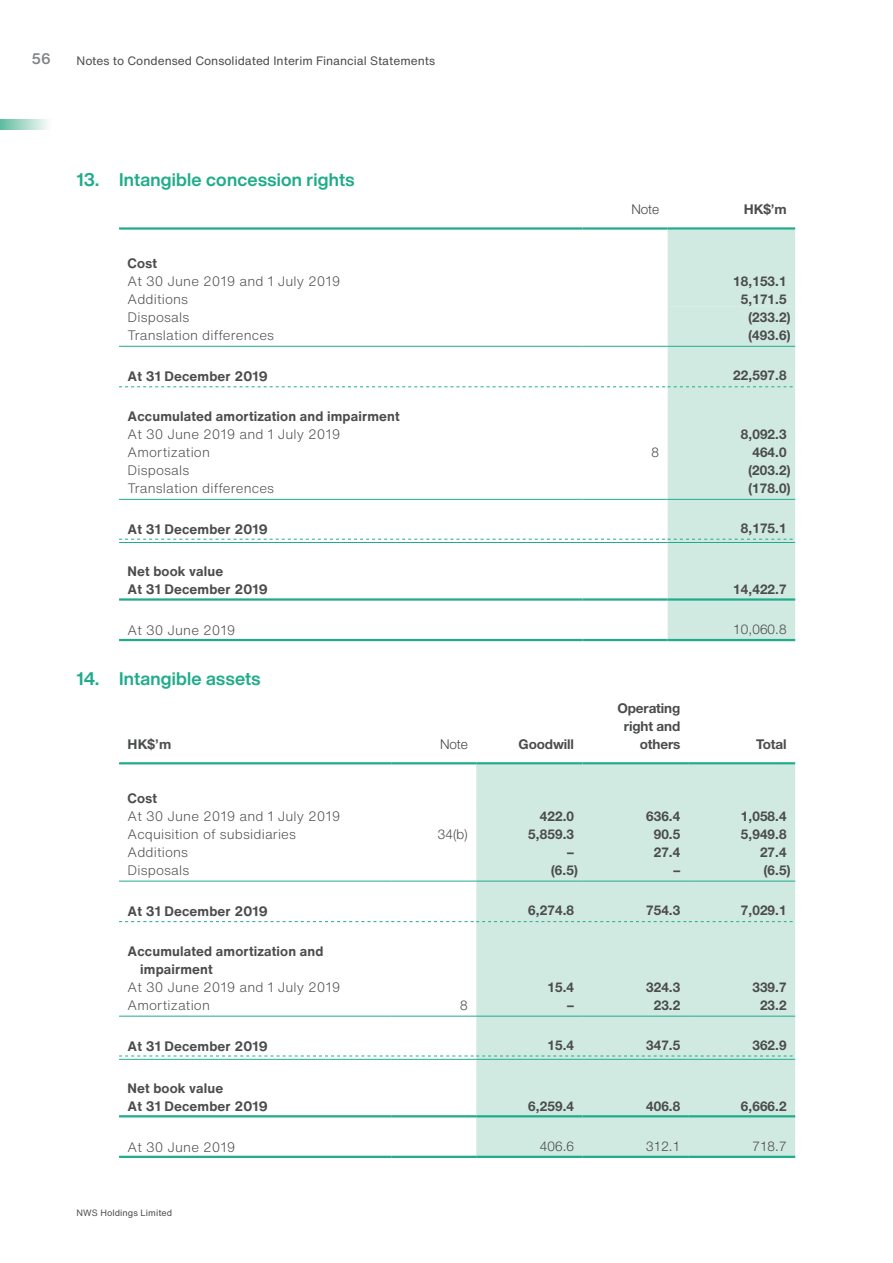
<style>
.page{position:relative;width:893px;height:1263px;background:#fff}
.page>*{position:absolute;margin:0;border:0;box-sizing:border-box;transform-origin:0 0}
._01_H1{font:700 18px "Helvetica Now Display";letter-spacing:.015em;color:#20ac8b}
.t1{font:500 15px "Helvetica Now Text";color:#808285}
._50_Table_txt{font:300 13.5px "Helvetica Now Text";letter-spacing:.01em;color:#4b4c4d}
._50_Table_txt-2{font:700 13.5px "Helvetica Neue LT Std";letter-spacing:.01em;color:#4b4c4d}
._50_Table_txt-3{font:700 13.5px/18px "Helvetica Now Text";letter-spacing:.01em;color:#4b4c4d}
._50a_Table_txt_Head{font:700 13.5px "Helvetica Neue LT Std";letter-spacing:-.01em;color:#4b4c4d}
._50_Table_txt-4{font:300 13.5px "Helvetica Neue LT Std";letter-spacing:.01em;color:#4b4c4d}
._50a_Table_txt_Head-2{font:300 13.5px "Helvetica Neue LT Std";letter-spacing:-.01em;color:#4b4c4d}
.t2{font:12px "Helvetica Now Text";color:#4b4c4d}
.t3{font:9px "Helvetica Now Text";letter-spacing:.005em;color:#4b4c4d}
</style>
<div class="page">
<svg style="left:0;top:119px;width:48px;height:11px"></svg>
<hr style="left:119px;top:227px;width:464px;height:3px;background:#20ac8b">
<hr style="left:583px;top:227px;width:85px;height:3px;background:#20ac8b">
<hr style="left:668px;top:227px;width:127px;height:3px;background:#20ac8b">
<svg style="left:119px;top:230px;width:676px;height:409px"></svg>
<hr style="left:668px;top:542px;width:127px;height:1px;background:#20ac8b">
<hr style="left:119px;top:598px;width:464px;height:3px;background:#20ac8b">
<hr style="left:583px;top:598px;width:85px;height:3px;background:#20ac8b">
<hr style="left:668px;top:598px;width:127px;height:3px;background:#20ac8b">
<hr style="left:119px;top:639px;width:464px;height:2px;background:#20ac8b">
<hr style="left:583px;top:639px;width:85px;height:2px;background:#20ac8b">
<hr style="left:668px;top:639px;width:127px;height:2px;background:#20ac8b">
<div style="left:476px;top:764px;width:319px;height:41px;background:#d1eae1"></div>
<div style="left:476px;top:805px;width:319px;height:351px;background:#d1eae1"></div>
<hr style="left:119px;top:762px;width:272px;height:2px;background:#20ac8b">
<hr style="left:391px;top:762px;width:85px;height:2px;background:#20ac8b">
<hr style="left:476px;top:762px;width:107px;height:2px;background:#20ac8b">
<hr style="left:583px;top:762px;width:106px;height:2px;background:#20ac8b">
<hr style="left:689px;top:762px;width:106px;height:2px;background:#20ac8b">
<hr style="left:119px;top:881px;width:272px;height:1px;background:#20ac8b">
<hr style="left:391px;top:881px;width:85px;height:1px;background:#20ac8b">
<hr style="left:476px;top:881px;width:107px;height:1px;background:#20ac8b">
<hr style="left:583px;top:881px;width:106px;height:1px;background:#20ac8b">
<hr style="left:689px;top:881px;width:106px;height:1px;background:#20ac8b">
<svg style="left:119px;top:921px;width:674px;height:1px"></svg>
<hr style="left:119px;top:1016px;width:272px;height:1px;background:#20ac8b">
<hr style="left:391px;top:1016px;width:85px;height:1px;background:#20ac8b">
<hr style="left:476px;top:1016px;width:107px;height:1px;background:#20ac8b">
<hr style="left:583px;top:1016px;width:106px;height:1px;background:#20ac8b">
<hr style="left:689px;top:1016px;width:106px;height:1px;background:#20ac8b">
<hr style="left:119px;top:1059px;width:272px;height:1px;background:#20ac8b">
<hr style="left:391px;top:1059px;width:85px;height:1px;background:#20ac8b">
<hr style="left:476px;top:1059px;width:107px;height:1px;background:#20ac8b">
<hr style="left:583px;top:1059px;width:106px;height:1px;background:#20ac8b">
<svg style="left:119px;top:1055px;width:674px;height:1px"></svg>
<hr style="left:689px;top:1059px;width:106px;height:1px;background:#20ac8b">
<hr style="left:119px;top:1115px;width:272px;height:2px;background:#20ac8b">
<hr style="left:391px;top:1115px;width:85px;height:2px;background:#20ac8b">
<hr style="left:476px;top:1115px;width:107px;height:2px;background:#20ac8b">
<hr style="left:583px;top:1115px;width:106px;height:2px;background:#20ac8b">
<hr style="left:689px;top:1115px;width:106px;height:2px;background:#20ac8b">
<hr style="left:119px;top:1156px;width:272px;height:2px;background:#20ac8b">
<hr style="left:391px;top:1156px;width:85px;height:2px;background:#20ac8b">
<hr style="left:476px;top:1156px;width:107px;height:2px;background:#20ac8b">
<hr style="left:583px;top:1156px;width:106px;height:2px;background:#20ac8b">
<hr style="left:689px;top:1156px;width:106px;height:2px;background:#20ac8b">
<p class="t1" style="left:31px;top:48px;width:21px">56</p>
<p class="t2" style="left:77px;top:51px;width:360px">Notes to Condensed Consolidated Interim Financial Statements</p>
<p class="_01_H1" style="left:77px;top:167px;width:279px">13. Intangible concession rights</p>
<p class="_50a_Table_txt_Head-2" style="left:631px;top:201px;width:29px">Note</p>
<p class="_50a_Table_txt_Head" style="left:744px;top:201px;width:44px">HK$’m</p>
<p class="_50_Table_txt-3" style="left:128px;top:254px;width:31px">Cost</p>
<p class="_50_Table_txt" style="left:128px;top:271px;width:214px">At 30 June 2019 and 1 July 2019</p>
<p class="_50_Table_txt-2" style="left:733px;top:273px;width:55px">18,153.1</p>
<p class="_50_Table_txt" style="left:128px;top:289px;width:62px">Additions</p>
<p class="_50_Table_txt-2" style="left:741px;top:291px;width:47px">5,171.5</p>
<p class="_50_Table_txt" style="left:128px;top:307px;width:63px">Disposals</p>
<p class="_50_Table_txt-2" style="left:748px;top:309px;width:44px">(233.2)</p>
<p class="_50_Table_txt" style="left:128px;top:325px;width:148px">Translation differences</p>
<p class="_50_Table_txt-2" style="left:748px;top:327px;width:44px">(493.6)</p>
<p class="_50_Table_txt-3" style="left:128px;top:367px;width:142px">At 31 December 2019</p>
<p class="_50_Table_txt-2" style="left:733px;top:367px;width:55px">22,597.8</p>
<p class="_50_Table_txt-3" style="left:128px;top:407px;width:274px">Accumulated amortization and impairment</p>
<p class="_50_Table_txt" style="left:128px;top:424px;width:214px">At 30 June 2019 and 1 July 2019</p>
<p class="_50_Table_txt-2" style="left:741px;top:426px;width:47px">8,092.3</p>
<p class="_50_Table_txt" style="left:128px;top:442px;width:84px">Amortization</p>
<p class="_50_Table_txt-4" style="left:652px;top:444px;width:9px">8</p>
<p class="_50_Table_txt-2" style="left:752px;top:444px;width:36px">464.0</p>
<p class="_50_Table_txt" style="left:128px;top:460px;width:63px">Disposals</p>
<p class="_50_Table_txt-2" style="left:748px;top:462px;width:44px">(203.2)</p>
<p class="_50_Table_txt" style="left:128px;top:478px;width:148px">Translation differences</p>
<p class="_50_Table_txt-2" style="left:748px;top:480px;width:44px">(178.0)</p>
<p class="_50_Table_txt-3" style="left:128px;top:520px;width:142px">At 31 December 2019</p>
<p class="_50_Table_txt-2" style="left:741px;top:520px;width:47px">8,175.1</p>
<p class="_50_Table_txt-3" style="left:128px;top:562px;width:97px">Net book value</p>
<p class="_50_Table_txt-3" style="left:128px;top:580px;width:142px">At 31 December 2019</p>
<p class="_50_Table_txt-2" style="left:733px;top:581px;width:55px">14,422.7</p>
<p class="_50_Table_txt" style="left:128px;top:620px;width:109px">At 30 June 2019</p>
<p class="_50_Table_txt-4" style="left:733px;top:621px;width:55px">10,060.8</p>
<p class="_01_H1" style="left:77px;top:666px;width:185px">14. Intangible assets</p>
<p class="_50_Table_txt-2" style="left:128px;top:736px;width:45px">HK$’m</p>
<p class="_50a_Table_txt_Head-2" style="left:440px;top:736px;width:29px">Note</p>
<p class="_50a_Table_txt_Head" style="left:519px;top:736px;width:57px">Goodwill</p>
<p class="_50a_Table_txt_Head" style="left:617px;top:700px;width:64px">Operating</p>
<p class="_50a_Table_txt_Head" style="left:624px;top:718px;width:58px">right and</p>
<p class="_50a_Table_txt_Head" style="left:640px;top:736px;width:42px">others</p>
<p class="_50a_Table_txt_Head" style="left:756px;top:736px;width:32px">Total</p>
<p class="_50_Table_txt-3" style="left:128px;top:789px;width:31px">Cost</p>
<p class="_50_Table_txt" style="left:128px;top:806px;width:214px">At 30 June 2019 and 1 July 2019</p>
<p class="_50_Table_txt-2" style="left:540px;top:807px;width:36px">422.0</p>
<p class="_50_Table_txt-2" style="left:646px;top:807px;width:36px">636.4</p>
<p class="_50_Table_txt-2" style="left:741px;top:807px;width:47px">1,058.4</p>
<p class="_50_Table_txt" style="left:128px;top:824px;width:170px">Acquisition of subsidiaries</p>
<p class="_50_Table_txt-4" style="left:438px;top:826px;width:31px">34(b)</p>
<p class="_50_Table_txt-2" style="left:528px;top:825px;width:47px">5,859.3</p>
<p class="_50_Table_txt-2" style="left:654px;top:825px;width:28px">90.5</p>
<p class="_50_Table_txt-2" style="left:741px;top:825px;width:47px">5,949.8</p>
<p class="_50_Table_txt" style="left:128px;top:842px;width:62px">Additions</p>
<p class="_50_Table_txt-2" style="left:567px;top:843px;width:8px">–</p>
<p class="_50_Table_txt-2" style="left:654px;top:843px;width:28px">27.4</p>
<p class="_50_Table_txt-2" style="left:760px;top:843px;width:28px">27.4</p>
<p class="_50_Table_txt" style="left:128px;top:860px;width:63px">Disposals</p>
<p class="_50_Table_txt-2" style="left:551px;top:861px;width:29px">(6.5)</p>
<p class="_50_Table_txt-2" style="left:674px;top:861px;width:8px">–</p>
<p class="_50_Table_txt-2" style="left:763px;top:861px;width:29px">(6.5)</p>
<p class="_50_Table_txt-3" style="left:128px;top:901px;width:142px">At 31 December 2019</p>
<p class="_50_Table_txt-2" style="left:528px;top:902px;width:47px">6,274.8</p>
<p class="_50_Table_txt-2" style="left:646px;top:902px;width:36px">754.3</p>
<p class="_50_Table_txt-2" style="left:741px;top:902px;width:47px">7,029.1</p>
<p class="_50_Table_txt-3" style="left:140px;top:942px;width:185px;text-indent:-13px">Accumulated amortization and impairment</p>
<p class="_50_Table_txt" style="left:128px;top:977px;width:214px">At 30 June 2019 and 1 July 2019</p>
<p class="_50_Table_txt-2" style="left:547px;top:978px;width:28px">15.4</p>
<p class="_50_Table_txt-2" style="left:646px;top:978px;width:36px">324.3</p>
<p class="_50_Table_txt-2" style="left:752px;top:978px;width:36px">339.7</p>
<p class="_50_Table_txt" style="left:128px;top:995px;width:84px">Amortization</p>
<p class="_50_Table_txt-4" style="left:460px;top:997px;width:9px">8</p>
<p class="_50_Table_txt-2" style="left:567px;top:996px;width:8px">–</p>
<p class="_50_Table_txt-2" style="left:654px;top:996px;width:28px">23.2</p>
<p class="_50_Table_txt-2" style="left:760px;top:996px;width:28px">23.2</p>
<p class="_50_Table_txt-3" style="left:128px;top:1036px;width:142px">At 31 December 2019</p>
<p class="_50_Table_txt-2" style="left:547px;top:1037px;width:28px">15.4</p>
<p class="_50_Table_txt-2" style="left:646px;top:1037px;width:36px">347.5</p>
<p class="_50_Table_txt-2" style="left:752px;top:1037px;width:36px">362.9</p>
<p class="_50_Table_txt-3" style="left:128px;top:1079px;width:97px">Net book value</p>
<p class="_50_Table_txt-3" style="left:128px;top:1097px;width:142px">At 31 December 2019</p>
<p class="_50_Table_txt-2" style="left:528px;top:1097px;width:47px">6,259.4</p>
<p class="_50_Table_txt-2" style="left:646px;top:1097px;width:36px">406.8</p>
<p class="_50_Table_txt-2" style="left:741px;top:1097px;width:47px">6,666.2</p>
<p class="_50_Table_txt" style="left:128px;top:1136px;width:109px">At 30 June 2019</p>
<p class="_50_Table_txt-4" style="left:540px;top:1138px;width:36px">406.6</p>
<p class="_50_Table_txt-4" style="left:646px;top:1138px;width:36px">312.1</p>
<p class="_50_Table_txt-4" style="left:752px;top:1138px;width:36px">718.7</p>
<p class="t3" style="left:77px;top:1206px;width:97px">NWS Holdings Limited</p>
</div>
